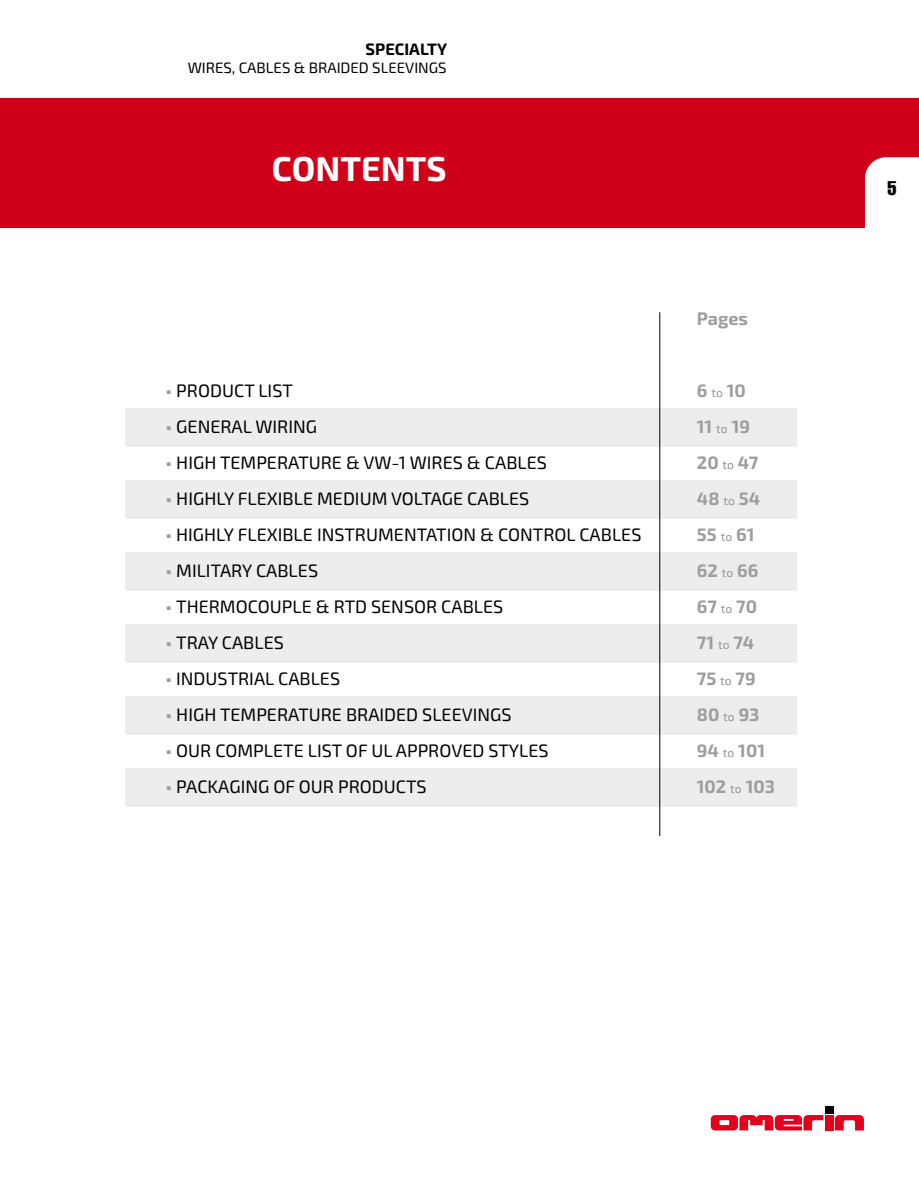
<style>
.page{position:relative;width:919px;height:1187px;background:#fff}
.page>*{position:absolute;margin:0;border:0;box-sizing:border-box;transform-origin:0 0}
.t1{font:700 34.5px "Exo 2";color:#fff}
.t2{font:extra-condensed 19.5px "Helvetica";color:#000}
.t3{font:18px "Exo 2";color:#000}
.t4{font:700 18px "Exo 2";color:#9c9e9f}
.t5{font:700 16.5px "Exo 2";color:#000}
.t6{font:15px "Exo 2";color:#000}
.s1{font-weight:700;color:#9c9e9f}
.s2{font-weight:500;font-size:12px}
</style>
<div class="page">
<div style="left:0;top:98px;width:918px;height:129px;background:#d10019"></div>
<div style="left:864px;top:157px;width:54px;height:71px;background:#fff"></div>
<svg style="left:834px;top:1115px;width:29px;height:15px"></svg>
<div style="left:824px;top:1114px;width:9px;height:16px;background:#e2001a"></div>
<div style="left:824px;top:1105px;width:9px;height:8px;background:#000"></div>
<svg style="left:710px;top:1115px;width:113px;height:15px"></svg>
<div style="left:125px;top:408px;width:672px;height:38px;background:#eceded"></div>
<div style="left:125px;top:480px;width:672px;height:38px;background:#eceded"></div>
<div style="left:125px;top:552px;width:672px;height:38px;background:#eceded"></div>
<div style="left:125px;top:624px;width:672px;height:38px;background:#eceded"></div>
<div style="left:125px;top:696px;width:672px;height:39px;background:#eceded"></div>
<div style="left:125px;top:768px;width:672px;height:39px;background:#eceded"></div>
<hr style="left:659px;top:312px;width:1px;height:524px;background:#000">
<p class="t5" style="left:365px;top:39px;width:83px">SPECIALTY</p>
<p class="t6" style="left:188px;top:59px;width:260px">WIRES, CABLES &amp; BRAIDED SLEEVINGS</p>
<p class="t1" style="left:272px;top:149px;width:176px">CONTENTS</p>
<p class="t4" style="left:697px;top:308px;width:53px">Pages</p>
<p class="t3" style="left:166px;top:380px;width:129px"><span class="s1">•</span> PRODUCT LIST</p>
<p class="t4" style="left:697px;top:380px;width:50px">6 <span class="s2">to</span> 10</p>
<p class="t3" style="left:166px;top:416px;width:153px"><span class="s1">•</span> GENERAL WIRING</p>
<p class="t4" style="left:697px;top:416px;width:55px">11 <span class="s2">to</span> 19</p>
<p class="t3" style="left:166px;top:452px;width:383px"><span class="s1">•</span> HIGH TEMPERATURE &amp; VW-1 WIRES &amp; CABLES</p>
<p class="t4" style="left:696px;top:452px;width:63px">20 <span class="s2">to</span> 47</p>
<p class="t3" style="left:166px;top:488px;width:365px"><span class="s1">•</span> HIGHLY FLEXIBLE MEDIUM VOLTAGE CABLES</p>
<p class="t4" style="left:696px;top:488px;width:65px">48 <span class="s2">to</span> 54</p>
<p class="t3" style="left:166px;top:524px;width:477px"><span class="s1">•</span> HIGHLY FLEXIBLE INSTRUMENTATION &amp; CONTROL CABLES</p>
<p class="t4" style="left:696px;top:524px;width:59px">55 <span class="s2">to</span> 61</p>
<p class="t3" style="left:166px;top:560px;width:154px"><span class="s1">•</span> MILITARY CABLES</p>
<p class="t4" style="left:697px;top:560px;width:63px">62 <span class="s2">to</span> 66</p>
<p class="t3" style="left:166px;top:596px;width:339px"><span class="s1">•</span> THERMOCOUPLE &amp; RTD SENSOR CABLES</p>
<p class="t4" style="left:697px;top:596px;width:62px">67 <span class="s2">to</span> 70</p>
<p class="t3" style="left:166px;top:632px;width:120px"><span class="s1">•</span> TRAY CABLES</p>
<p class="t4" style="left:697px;top:632px;width:59px">71 <span class="s2">to</span> 74</p>
<p class="t3" style="left:166px;top:668px;width:176px"><span class="s1">•</span> INDUSTRIAL CABLES</p>
<p class="t4" style="left:697px;top:668px;width:60px">75 <span class="s2">to</span> 79</p>
<p class="t3" style="left:166px;top:704px;width:347px"><span class="s1">•</span> HIGH TEMPERATURE BRAIDED SLEEVINGS</p>
<p class="t4" style="left:696px;top:704px;width:64px">80 <span class="s2">to</span> 93</p>
<p class="t3" style="left:166px;top:740px;width:384px"><span class="s1">•</span> OUR COMPLETE LIST OF UL APPROVED STYLES</p>
<p class="t4" style="left:696px;top:740px;width:70px">94 <span class="s2">to</span> 101</p>
<p class="t3" style="left:166px;top:776px;width:262px"><span class="s1">•</span> PACKAGING OF OUR PRODUCTS</p>
<p class="t4" style="left:697px;top:776px;width:79px">102 <span class="s2">to</span> 103</p>
<p class="t2" style="left:887px;top:175px;width:11px">5</p>
</div>
